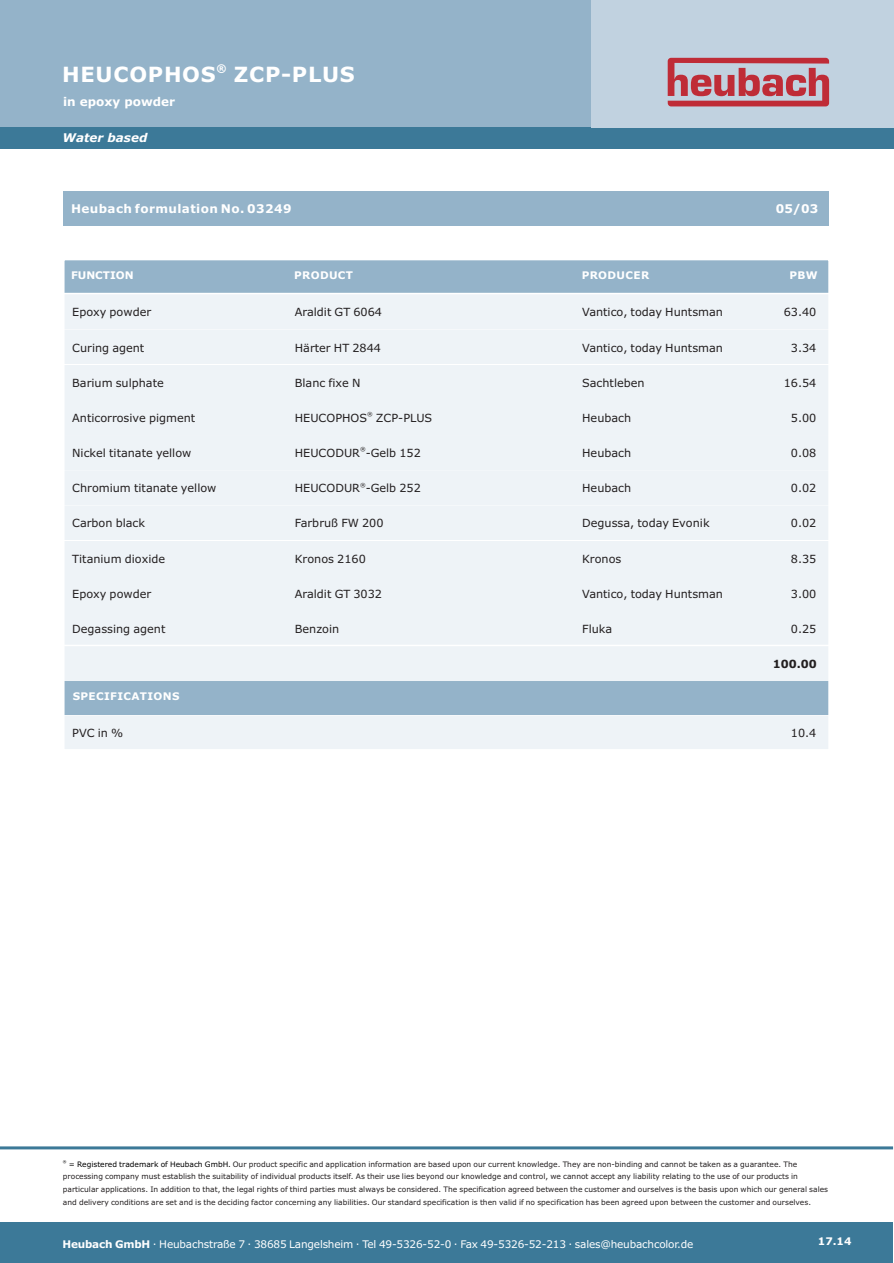
<style>
.page{position:relative;width:894px;height:1263px;background:#fff}
.page>*{position:absolute;margin:0;border:0;box-sizing:border-box;transform-origin:0 0}
.t1{font:700 21px "Verdana";letter-spacing:.035em;color:#fff}
.t2{font:12px "Verdana";letter-spacing:-.02em;color:#fff}
.t3{font:700 12px "Verdana";letter-spacing:.035em;color:#fff}
.t4{font:700 12px "Verdana";color:#fff}
.t5{font:italic 700 12px "Verdana";color:#fff}
.t6{font:11.25px "Verdana";color:#231f20}
.t7{font:700 11.25px "Verdana";color:#231f20}
.t8{font:10.5px "Verdana";letter-spacing:-.015em;color:#fff}
.t9{font:700 10.5px "Verdana";letter-spacing:.035em;color:#fff}
.t10{font:700 10.5px "Verdana";color:#fff}
.t11{font:7.5px/12.8px "Verdana";color:#231f20}
.t12{font:5.7px "Verdana";color:#231f20}
.t13{font:3.75px "Verdana";color:#000}
.s1{color:#000}
.s2{font-weight:700}
</style>
<div class="page">
<div style="left:0;top:0;width:591px;height:128px;background:#94b3c9"></div>
<div style="left:0;top:128px;width:894px;height:21px;background:#3c7998"></div>
<div style="left:591px;top:0;width:303px;height:128px;background:#c1d2e0"></div>
<div style="left:64px;top:192px;width:765px;height:34px;background:#94b3c9"></div>
<div style="left:0;top:1222px;width:893px;height:41px;background:#3c7998"></div>
<hr style="left:0;top:1146px;width:893px;height:3px;background:#3c7998">
<div style="left:64px;top:260px;width:765px;height:34px;background:#94b3c9"></div>
<div style="left:64px;top:611px;width:765px;height:34px;background:#eef3f7"></div>
<div style="left:64px;top:576px;width:765px;height:34px;background:#eef3f7"></div>
<div style="left:64px;top:541px;width:765px;height:34px;background:#eef3f7"></div>
<div style="left:64px;top:506px;width:765px;height:34px;background:#eef3f7"></div>
<div style="left:64px;top:471px;width:765px;height:34px;background:#eef3f7"></div>
<div style="left:64px;top:435px;width:765px;height:35px;background:#eef3f7"></div>
<div style="left:64px;top:400px;width:765px;height:34px;background:#eef3f7"></div>
<div style="left:64px;top:365px;width:765px;height:34px;background:#eef3f7"></div>
<div style="left:64px;top:330px;width:765px;height:34px;background:#eef3f7"></div>
<div style="left:64px;top:295px;width:765px;height:34px;background:#eef3f7"></div>
<hr style="left:64px;top:293px;width:765px;height:1px;background:#fff">
<div style="left:64px;top:716px;width:765px;height:34px;background:#eef3f7"></div>
<div style="left:64px;top:681px;width:765px;height:34px;background:#94b3c9"></div>
<div style="left:64px;top:646px;width:765px;height:34px;background:#eef3f7"></div>
<svg style="left:668px;top:58px;width:161px;height:48px"></svg>
<h3 class="t9" style="left:217px;top:64px;width:12px">®</h3>
<h1 class="t1" style="left:62px;top:66px;width:294px">HEUCOPHOS ZCP-PLUS</h1>
<h2 class="t4" style="left:63px;top:97px;width:114px">in epoxy powder</h2>
<h2 class="t5" style="left:63px;top:133px;width:86px">Water based</h2>
<h2 class="t3" style="left:71px;top:204px;width:222px">Heubach formulation No. 03249</h2>
<h2 class="t3" style="left:776px;top:204px;width:44px">05/03</h2>
<h3 class="t10" style="left:71px;top:271px;width:64px">FUNCTION</h3>
<h3 class="t9" style="left:294px;top:271px;width:60px">PRODUCT</h3>
<h3 class="t9" style="left:582px;top:271px;width:69px">PRODUCER</h3>
<h3 class="t9" style="left:790px;top:271px;width:30px">PBW</h3>
<h3 class="t6" style="left:72px;top:308px;width:80px">Epoxy powder</h3>
<h3 class="t6" style="left:295px;top:308px;width:89px">Araldit GT 6064</h3>
<h3 class="t6" style="left:582px;top:308px;width:142px">Vantico, today Huntsman</h3>
<h3 class="t6" style="left:784px;top:308px;width:34px">63.40</h3>
<h3 class="t6" style="left:72px;top:343px;width:74px">Curing agent</h3>
<h3 class="t6" style="left:295px;top:343px;width:88px">Härter HT 2844</h3>
<h3 class="t6" style="left:582px;top:343px;width:142px">Vantico, today Huntsman</h3>
<h3 class="t6" style="left:791px;top:343px;width:27px">3.34</h3>
<h3 class="t6" style="left:72px;top:378px;width:93px">Barium sulphate</h3>
<h3 class="t6" style="left:295px;top:378px;width:67px">Blanc fixe N</h3>
<h3 class="t6" style="left:582px;top:378px;width:64px">Sachtleben</h3>
<h3 class="t6" style="left:784px;top:378px;width:34px">16.54</h3>
<h3 class="t6" style="left:72px;top:413px;width:125px">Anticorrosive pigment</h3>
<p class="t12" style="left:367px;top:412px;width:7px">®</p>
<h3 class="t6" style="left:295px;top:413px;width:139px">HEUCOPHOS ZCP-PLUS</h3>
<h3 class="t6" style="left:582px;top:413px;width:51px">Heubach</h3>
<h3 class="t6" style="left:791px;top:413px;width:27px">5.00</h3>
<h3 class="t6" style="left:72px;top:448px;width:121px">Nickel titanate yellow</h3>
<p class="t12" style="left:360px;top:447px;width:7px">®</p>
<h3 class="t6" style="left:295px;top:448px;width:128px">HEUCODUR -Gelb 152</h3>
<h3 class="t6" style="left:582px;top:448px;width:51px">Heubach</h3>
<h3 class="t6" style="left:791px;top:448px;width:27px">0.08</h3>
<h3 class="t6" style="left:72px;top:484px;width:146px">Chromium titanate yellow</h3>
<p class="t12" style="left:360px;top:482px;width:7px">®</p>
<h3 class="t6" style="left:295px;top:484px;width:128px">HEUCODUR -Gelb 252</h3>
<h3 class="t6" style="left:582px;top:484px;width:51px">Heubach</h3>
<h3 class="t6" style="left:791px;top:484px;width:27px">0.02</h3>
<h3 class="t6" style="left:72px;top:519px;width:74px">Carbon black</h3>
<h3 class="t6" style="left:295px;top:519px;width:90px">Farbruß FW 200</h3>
<h3 class="t6" style="left:582px;top:519px;width:129px">Degussa, today Evonik</h3>
<h3 class="t6" style="left:791px;top:519px;width:27px">0.02</h3>
<h3 class="t6" style="left:72px;top:554px;width:94px">Titanium dioxide</h3>
<h3 class="t6" style="left:295px;top:554px;width:73px">Kronos 2160</h3>
<h3 class="t6" style="left:582px;top:554px;width:41px">Kronos</h3>
<h3 class="t6" style="left:791px;top:554px;width:27px">8.35</h3>
<h3 class="t6" style="left:72px;top:589px;width:80px">Epoxy powder</h3>
<h3 class="t6" style="left:295px;top:589px;width:89px">Araldit GT 3032</h3>
<h3 class="t6" style="left:582px;top:589px;width:142px">Vantico, today Huntsman</h3>
<h3 class="t6" style="left:791px;top:589px;width:27px">3.00</h3>
<h3 class="t6" style="left:72px;top:624px;width:95px">Degassing agent</h3>
<h3 class="t6" style="left:295px;top:624px;width:46px">Benzoin</h3>
<h3 class="t6" style="left:582px;top:624px;width:32px">Fluka</h3>
<h3 class="t6" style="left:791px;top:624px;width:27px">0.25</h3>
<h3 class="t9" style="left:73px;top:692px;width:108px">SPECIFICATIONS</h3>
<h3 class="t7" style="left:773px;top:659px;width:46px">100.00</h3>
<h3 class="t6" style="left:72px;top:729px;width:52px">PVC in %</h3>
<h3 class="t6" style="left:791px;top:729px;width:27px">10.4</h3>
<p class="t13" style="left:63px;top:1160px;width:5px">®</p>
<p class="t11" style="left:63px;top:1158px;width:767px;text-indent:6px"><span class="s1">= Registered trademark of Heubach GmbH.</span> Our product specific and application information are based upon our current knowledge. They are non-binding and cannot be taken as a guarantee. The processing company must establish the suitability of individual products itself. As their use lies beyond our knowledge and control, we cannot accept any liability relating to the use of our products in particular applications. In addition to that, the legal rights of third parties must always be considered. The specification agreed between the customer and ourselves is the basis upon which our general sales and delivery conditions are set and is the deciding factor concerning any liabilities. Our standard specification is then valid if no specification has been agreed upon between the customer and ourselves.</p>
<h3 class="t8" style="left:62px;top:1240px;width:632px"><span class="s2">Heubach GmbH</span> Heubachstraße 7 38685 Langelsheim Tel 49-5326-52-0 Fax 49-5326-52-213 sales@heubachcolor.de</h3>
<h3 class="t8" style="left:153px;top:1237px;width:5px">.</h3>
<h3 class="t8" style="left:248px;top:1237px;width:5px">.</h3>
<h3 class="t8" style="left:356px;top:1237px;width:5px">.</h3>
<h3 class="t8" style="left:454px;top:1237px;width:5px">.</h3>
<h3 class="t8" style="left:569px;top:1237px;width:5px">.</h3>
<h3 class="t9" style="left:818px;top:1237px;width:35px">17.14</h3>
<h2 class="t2" style="left:62px;top:1238px;width:723px"><span class="s2">Heubach GmbH</span> Heubachstraße 7 38685 Langelsheim Tel 49-5326-52-0 Fax 49-5326-52-213 sales@heubachcolor.de</h2>
<h2 class="t2" style="left:166px;top:1235px;width:6px">.</h2>
<h2 class="t2" style="left:274px;top:1235px;width:6px">.</h2>
<h2 class="t2" style="left:398px;top:1235px;width:6px">.</h2>
<h2 class="t2" style="left:641px;top:1235px;width:6px">.</h2>
</div>
